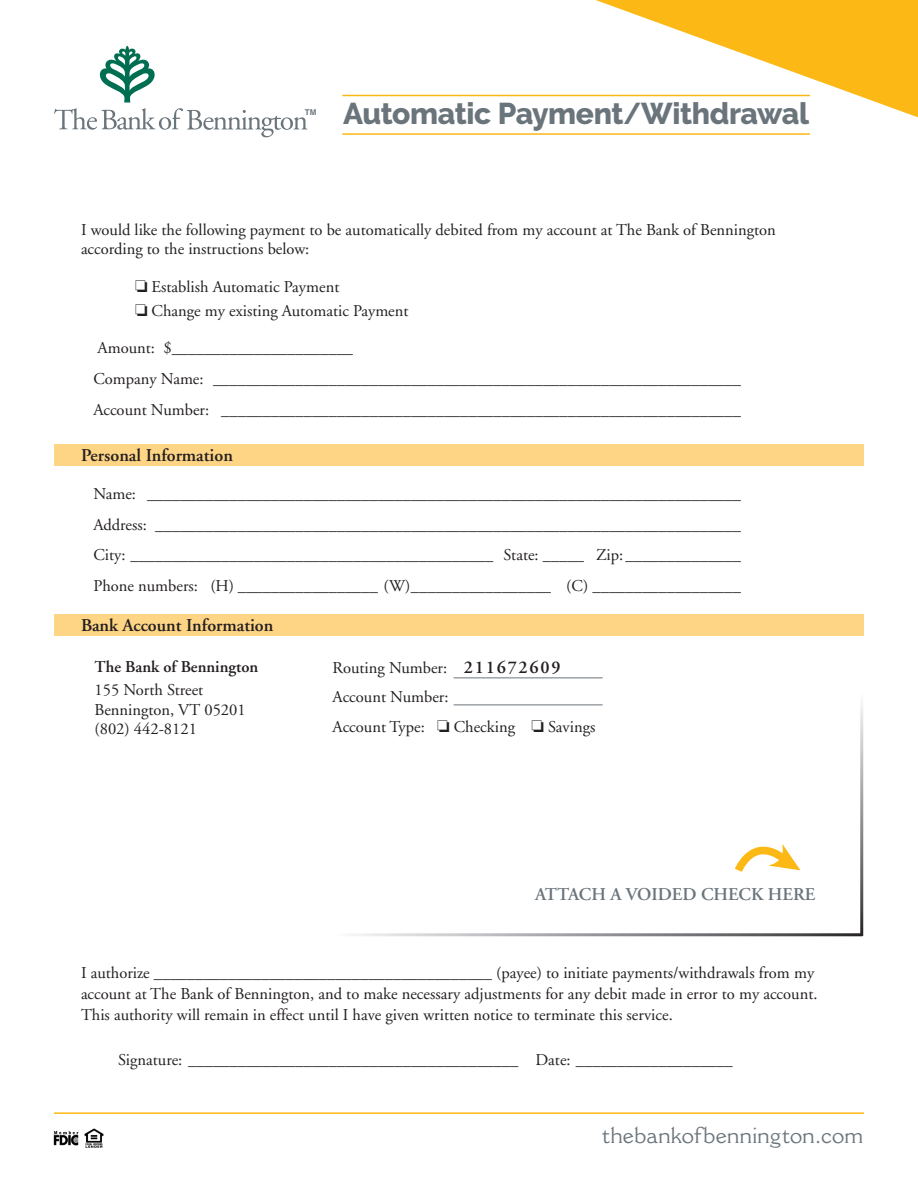
<style>
.page{position:relative;width:918px;height:1188px;background:#fff}
.page>*{position:absolute;margin:0;border:0;box-sizing:border-box;transform-origin:0 0}
.t1{font:800 30px "Raleway";letter-spacing:-.015em;color:#6a747b}
.t2{font:22.5px "Cantoria";letter-spacing:.015em;color:#6a747b}
.t3{font:600 18px "Adobe Garamond";color:#231f20}
.t4{font:600 18px "Adobe Garamond";color:#6a747b}
.t5{font:16.5px/21px "Adobe Garamond";color:#231f20}
.t6{font:600 16.5px "Adobe Garamond";color:#231f20}
.t7{font:700 7.95px "Helvetica";color:#6a747b}
.s1{font-weight:600;font-size:18px}
</style>
<div class="page">
<div style="left:54px;top:615px;width:810px;height:21px;background:#fed585"></div>
<div style="left:54px;top:444px;width:810px;height:22px;background:#fed585"></div>
<hr style="left:454px;top:705px;width:149px;height:1px;background:#6a747b">
<hr style="left:454px;top:678px;width:149px;height:1px;background:#6a747b">
<svg style="left:734px;top:844px;width:66px;height:28px"></svg>
<svg style="left:596px;top:0;width:322px;height:117px"></svg>
<hr style="left:342px;top:133px;width:468px;height:2px;background:#fcb814">
<hr style="left:342px;top:95px;width:468px;height:1px;background:#fcb814">
<svg style="left:54px;top:46px;width:253px;height:91px"></svg>
<img style="left:84px;top:1128px;width:20px;height:20px">
<img style="left:54px;top:1131px;width:25px;height:14px">
<hr style="left:54px;top:1112px;width:810px;height:2px;background:#fcb814">
<p class="t7" style="left:305px;top:106px;width:13px">TM</p>
<p class="t1" style="left:343px;top:96px;width:467px">Automatic Payment/Withdrawal</p>
<p class="t5" style="left:81px;top:220px;width:696px;line-height:19.5px">I would like the following payment to be automatically debited from my account at The Bank of Bennington according to the instructions below:</p>
<p class="t5" style="left:135px;top:277px;width:206px">□ Establish Automatic Payment</p>
<p class="t5" style="left:135px;top:301px;width:275px">□ Change my existing Automatic Payment</p>
<p class="t5" style="left:98px;top:338px;width:257px">Amount: $______________________</p>
<p class="t5" style="left:93px;top:369px;width:649px">Company Name: ________________________________________________________________</p>
<p class="t5" style="left:93px;top:400px;width:649px">Account Number: _______________________________________________________________</p>
<p class="t3" style="left:81px;top:446px;width:153px">Personal Information</p>
<p class="t5" style="left:93px;top:484px;width:649px">Name: ________________________________________________________________________</p>
<p class="t5" style="left:93px;top:514px;width:649px">Address: _______________________________________________________________________</p>
<p class="t5" style="left:93px;top:545px;width:649px">City: ____________________________________________ State: _____ Zip: ______________</p>
<p class="t5" style="left:93px;top:576px;width:649px">Phone numbers: (H) _________________ (W)_________________ (C) __________________</p>
<p class="t3" style="left:81px;top:615px;width:194px">Bank Account Information</p>
<p class="t6" style="left:94px;top:658px;width:165px">The Bank of Bennington</p>
<p class="t5" style="left:94px;top:680px;width:110px">155 North Street</p>
<p class="t5" style="left:94px;top:699px;width:153px">Bennington, VT 05201</p>
<p class="t5" style="left:94px;top:719px;width:104px">(802) 442-8121</p>
<p class="t5" style="left:333px;top:658px;width:230px">Routing Number: <span class="s1">211672609</span></p>
<p class="t5" style="left:333px;top:687px;width:117px">Account Number:</p>
<p class="t5" style="left:333px;top:716px;width:264px">Account Type: □ Checking □ Savings</p>
<p class="t4" style="left:535px;top:885px;width:282px">ATTACH A VOIDED CHECK HERE</p>
<p class="t5" style="left:81px;top:963px;width:738px">I authorize _________________________________________ (payee) to initiate payments/withdrawals from my account at The Bank of Bennington, and to make necessary adjustments for any debit made in error to my account.<br>This authority will remain in effect until I have given written notice to terminate this service.</p>
<p class="t5" style="left:118px;top:1049px;width:616px">Signature: ________________________________________ Date: ___________________</p>
<p class="t2" style="left:602px;top:1121px;width:263px">thebankofbennington.com</p>
</div>
